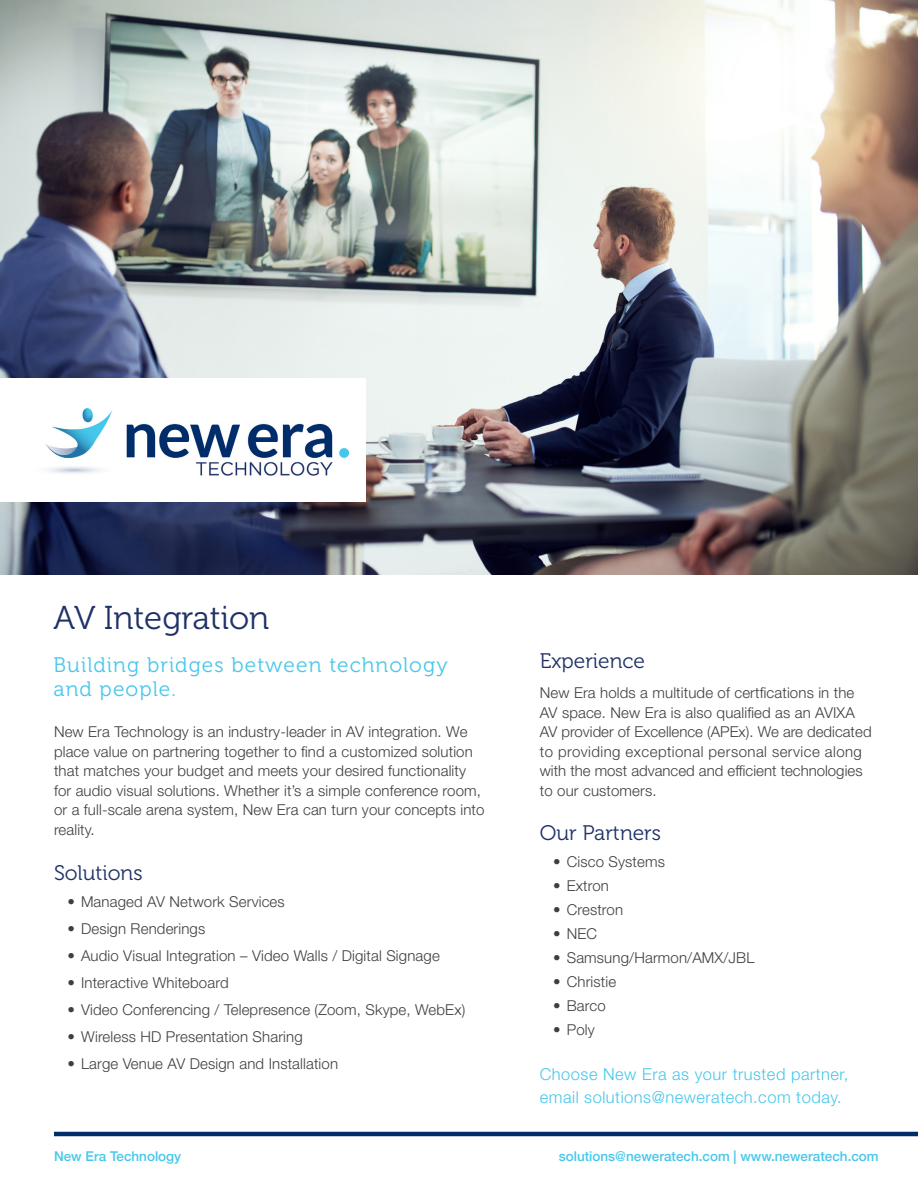
<style>
.page{position:relative;width:918px;height:1188px;background:#fff}
.page>*{position:absolute;margin:0;border:0;box-sizing:border-box;transform-origin:0 0}
.t1{font:33px "Museo 300";color:#1f3166}
.t2{font:21px/24px "Museo 300";letter-spacing:.05em;color:#49c7ea}
.t3{font:21px "Museo 300";color:#1f3166}
.t4{font:300 16.5px/22.5px "Helvetica Neue LT Std";letter-spacing:.03em;color:#47c7ea}
.t5{font:300 15px/19.5px "Helvetica Neue LT Std";letter-spacing:.01em;color:#3e3e3f}
.t6{font:500 13.5px "Helvetica Neue";color:#47c7ea}
.s1{color:#49c7ea}
</style>
<div class="page">
<img style="left:0;top:0;width:918px;height:575px">
<div style="left:0;top:378px;width:366px;height:124px;background:#fff"></div>
<img style="left:46px;top:408px;width:302px;height:68px">
<hr style="left:54px;top:1132px;width:864px;height:4px;background:#002c6b">
<p class="t1" style="left:54px;top:599px;width:217px">AV Integration</p>
<p class="t2" style="left:54px;top:653px;width:396px">Building bridges between technology and people.</p>
<p class="t3" style="left:540px;top:650px;width:107px">Experience</p>
<p class="t5" style="left:540px;top:683px;width:334px">New Era holds a multitude of certfications in the AV space. New Era is also qualified as an AVIXA AV provider of Excellence (APEx). We are dedicated to providing exceptional personal service along with the most advanced and efficient technologies to our customers.</p>
<p class="t3" style="left:540px;top:822px;width:123px">Our Partners</p>
<p class="t5" style="left:553px;top:852px;width:113px">• Cisco Systems</p>
<p class="t5" style="left:553px;top:876px;width:57px">• Extron</p>
<p class="t5" style="left:553px;top:900px;width:71px">• Crestron</p>
<p class="t5" style="left:553px;top:924px;width:45px">• NEC</p>
<p class="t5" style="left:553px;top:948px;width:203px">• Samsung/Harmon/AMX/JBL</p>
<p class="t5" style="left:553px;top:972px;width:64px">• Christie</p>
<p class="t5" style="left:553px;top:996px;width:54px">• Barco</p>
<p class="t5" style="left:553px;top:1020px;width:43px">• Poly</p>
<p class="t4" style="left:540px;top:1063px;width:310px">Choose New Era as your trusted partner, email <span class="s1">solutions@neweratech.com</span> today.</p>
<p class="t5" style="left:54px;top:722px;width:432px">New Era Technology is an industry-leader in AV integration. We place value on partnering together to find a customized solution that matches your budget and meets your desired functionality for audio visual solutions. Whether it’s a simple conference room, or a full-scale arena system, New Era can turn your concepts into reality.</p>
<p class="t3" style="left:54px;top:861px;width:90px">Solutions</p>
<p class="t5" style="left:68px;top:891px;width:219px">• Managed AV Network Services</p>
<p class="t5" style="left:68px;top:918px;width:139px">• Design Renderings</p>
<p class="t5" style="left:68px;top:945px;width:374px">• Audio Visual Integration – Video Walls / Digital Signage</p>
<p class="t5" style="left:68px;top:972px;width:163px">• Interactive Whiteboard</p>
<p class="t5" style="left:68px;top:999px;width:399px">• Video Conferencing / Telepresence (Zoom, Skype, WebEx)</p>
<p class="t5" style="left:68px;top:1026px;width:237px">• Wireless HD Presentation Sharing</p>
<p class="t5" style="left:68px;top:1053px;width:272px">• Large Venue AV Design and Installation</p>
<p class="t6" style="left:54px;top:1145px;width:129px">New Era Technology</p>
<p class="t6" style="left:559px;top:1145px;width:321px">solutions@neweratech.com | www.neweratech.com</p>
</div>
